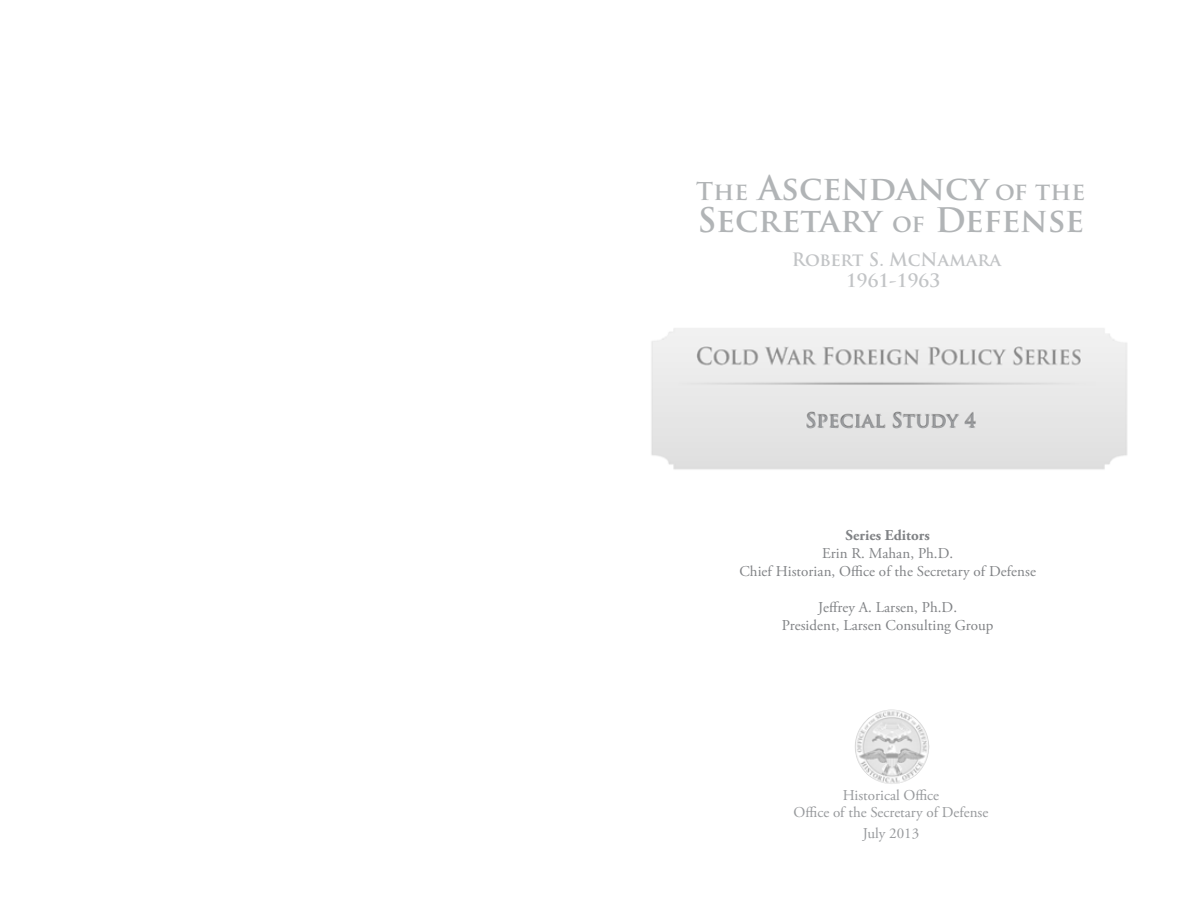
<style>
.page{position:relative;width:1188px;height:918px;background:#fff}
.page>*{position:absolute;margin:0;border:0;box-sizing:border-box;transform-origin:0 0}
.t1{font:700 33px/31.5px "Trajan Pro";letter-spacing:.005em;color:#b1b4b6}
.t2{font:700 19.5px "Trajan Pro";letter-spacing:.01em;color:#9b9da0}
.t3{font:700 18px/21px "Trajan Pro";color:#c2c4c6;text-align:center}
.t4{font:15px/18px "Adobe Garamond Pro";letter-spacing:.005em;color:#808285;text-align:center}
.t5{font:15px/16.5px "Adobe Garamond Pro";color:#97999c;text-align:center}
.t6{font:700 15px "Adobe Garamond Pro";letter-spacing:.005em;color:#808285}
.s1{font-size:24px}
</style>
<div class="page">
<img style="left:651px;top:328px;width:476px;height:142px">
<img style="left:855px;top:710px;width:63px;height:74px">
<h1 class="t1" style="left:696px;top:173px;width:390px"><span class="s1">The</span> Ascendancy <span class="s1">of the<br></span>Secretary <span class="s1">of</span> Defense</h1>
<p class="t3" style="left:792px;top:249px;width:211px">Robert S. McNamara<br>1961-1963</p>
<h2 class="t2" style="left:806px;top:409px;width:172px">Special Study 4</h2>
<p class="t6" style="left:846px;top:527px;width:86px">Series Editors</p>
<p class="t4" style="left:739px;top:545px;width:298px">Erin R. Mahan, Ph.D.<br>Chief Historian, Office of the Secretary of Defense</p>
<p class="t4" style="left:782px;top:599px;width:213px">Jeffrey A. Larsen, Ph.D.<br>President, Larsen Consulting Group</p>
<p class="t5" style="left:794px;top:788px;width:196px">Historical Office<br>Office of the Secretary of Defense</p>
<p class="t5" style="left:863px;top:825px;width:58px">July 2013</p>
</div>
